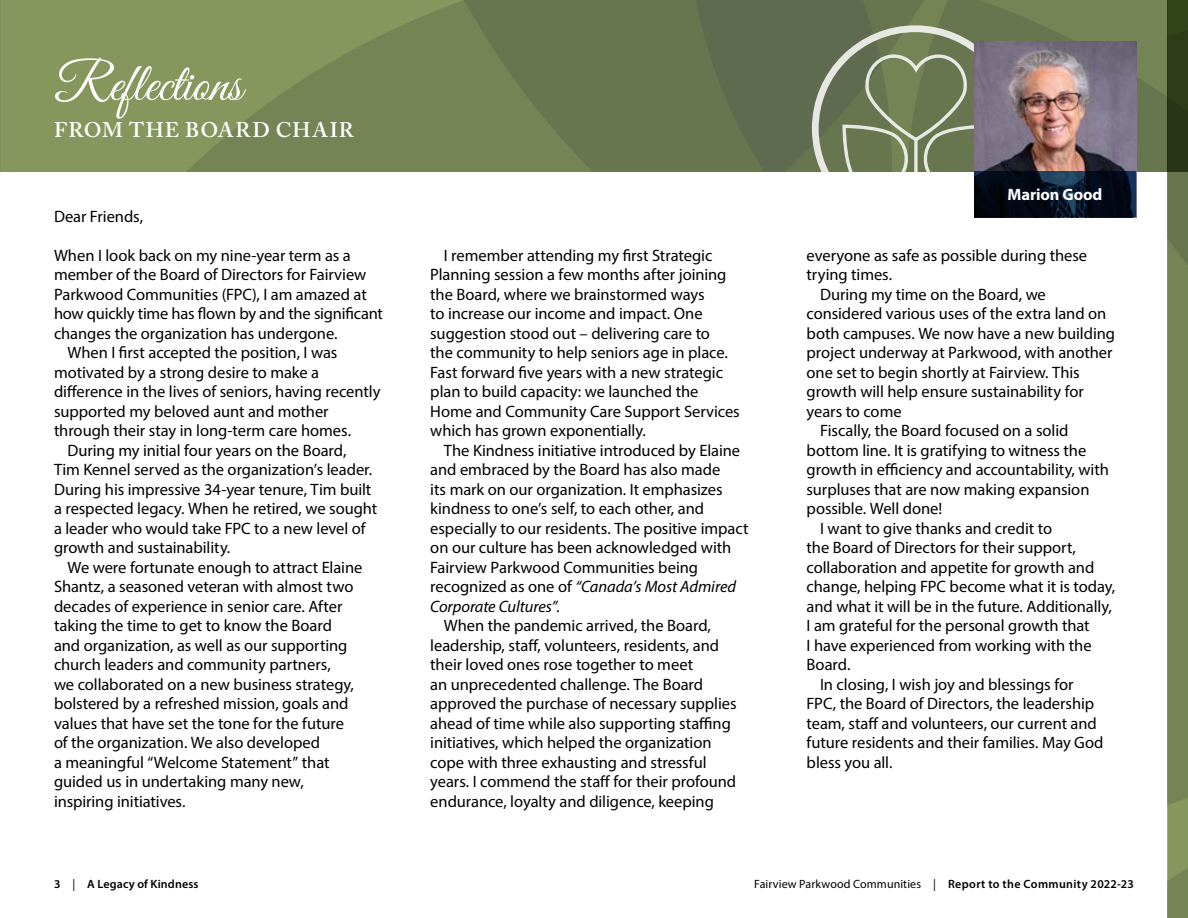
<style>
.page{position:relative;width:1188px;height:918px;background:#fff}
.page>*{position:absolute;margin:0;border:0;box-sizing:border-box;transform-origin:0 0}
.t1{font:54px "Great Vibes";color:#fff}
.t2{font:600 21px "Adobe Caslon Pro";letter-spacing:.055em;color:#fff}
.t3{font:16.5px/19.5px "Myriad Pro";letter-spacing:-.005em;color:#000}
.t4{font:700 16.5px "Myriad Pro";letter-spacing:-.005em;color:#fff}
.t5{font:12px "Myriad Pro";letter-spacing:.005em;color:#000}
.t6{font:600 12px "Myriad Pro";letter-spacing:.01em;color:#000}
.s1{font-style:italic}
.s2{font-weight:400}
.s3{font-weight:600}
</style>
<div class="page">
<svg style="left:906px;top:0;width:262px;height:171px;background:#6e7c52"></svg>
<svg style="left:0;top:0;width:892px;height:171px;background:#758456"></svg>
<svg style="left:812px;top:25px;width:206px;height:147px;background:#7b8766"></svg>
<img style="left:974px;top:42px;width:162px;height:129px">
<svg style="left:1168px;top:0;width:20px;height:918px;background:#677649"></svg>
<svg style="left:974px;top:171px;width:162px;height:46px;background:#071221"></svg>
<h1 class="t1" style="left:54px;top:54px;width:190px">Reflections</h1>
<p class="t2" style="left:54px;top:118px;width:301px">FROM THE BOARD CHAIR</p>
<p class="t3" style="left:54px;top:206px;width:91px">Dear Friends,</p>
<p class="t3" style="left:54px;top:245px;width:298px">When I look back on my nine-year term as a</p>
<p class="t3" style="left:54px;top:265px;width:314px">member of the Board of Directors for Fairview</p>
<p class="t3" style="left:54px;top:284px;width:314px">Parkwood Communities (FPC), I am amazed at</p>
<p class="t3" style="left:54px;top:304px;width:330px">how quickly time has flown by and the significant</p>
<p class="t3" style="left:54px;top:323px;width:285px">changes the organization has undergone.</p>
<p class="t3" style="left:67px;top:343px;width:271px">When I first accepted the position, I was</p>
<p class="t3" style="left:54px;top:362px;width:267px">motivated by a strong desire to make a</p>
<p class="t3" style="left:54px;top:382px;width:328px">difference in the lives of seniors, having recently</p>
<p class="t3" style="left:54px;top:401px;width:276px">supported my beloved aunt and mother</p>
<p class="t3" style="left:54px;top:421px;width:299px">through their stay in long-term care homes.</p>
<p class="t3" style="left:67px;top:440px;width:281px">During my initial four years on the Board,</p>
<p class="t3" style="left:54px;top:460px;width:320px">Tim Kennel served as the organization’s leader.</p>
<p class="t3" style="left:54px;top:479px;width:319px">During his impressive 34-year tenure, Tim built</p>
<p class="t3" style="left:54px;top:499px;width:325px">a respected legacy. When he retired, we sought</p>
<p class="t3" style="left:54px;top:518px;width:313px">a leader who would take FPC to a new level of</p>
<p class="t3" style="left:54px;top:538px;width:178px">growth and sustainability.</p>
<p class="t3" style="left:67px;top:557px;width:296px">We were fortunate enough to attract Elaine</p>
<p class="t3" style="left:54px;top:577px;width:301px">Shantz, a seasoned veteran with almost two</p>
<p class="t3" style="left:54px;top:596px;width:290px">decades of experience in senior care. After</p>
<p class="t3" style="left:54px;top:616px;width:279px">taking the time to get to know the Board</p>
<p class="t3" style="left:54px;top:635px;width:295px">and organization, as well as our supporting</p>
<p class="t3" style="left:54px;top:655px;width:278px">church leaders and community partners,</p>
<p class="t3" style="left:54px;top:674px;width:301px">we collaborated on a new business strategy,</p>
<p class="t3" style="left:54px;top:694px;width:296px">bolstered by a refreshed mission, goals and</p>
<p class="t3" style="left:54px;top:713px;width:292px">values that have set the tone for the future</p>
<p class="t3" style="left:54px;top:733px;width:268px">of the organization. We also developed</p>
<p class="t3" style="left:54px;top:752px;width:277px">a meaningful “Welcome Statement” that</p>
<p class="t3" style="left:54px;top:772px;width:251px">guided us in undertaking many new,</p>
<p class="t3" style="left:54px;top:791px;width:133px">inspiring initiatives.</p>
<p class="t3" style="left:430px;top:245px;width:311px;text-indent:13px">I remember attending my first Strategic Planning session a few months after joining the Board, where we brainstormed ways<br>to increase our income and impact. One suggestion stood out – delivering care to<br>the community to help seniors age in place.<br>Fast forward five years with a new strategic plan to build capacity: we launched the Home and Community Care Support Services which has grown exponentially.</p>
<p class="t3" style="left:430px;top:440px;width:320px;text-indent:13px">The Kindness initiative introduced by Elaine and embraced by the Board has also made<br>its mark on our organization. It emphasizes kindness to one’s self, to each other, and especially to our residents. The positive impact on our culture has been acknowledged with Fairview Parkwood Communities being recognized as one of <span class="s1">“Canada’s Most Admired Corporate Cultures”.</span></p>
<p class="t3" style="left:430px;top:616px;width:308px;text-indent:13px">When the pandemic arrived, the Board, leadership, staff, volunteers, residents, and their loved ones rose together to meet<br>an unprecedented challenge. The Board approved the purchase of necessary supplies ahead of time while also supporting staffing initiatives, which helped the organization cope with three exhausting and stressful years. I commend the staff for their profound endurance, loyalty and diligence, keeping</p>
<p class="t4" style="left:1008px;top:184px;width:96px">Marion Good</p>
<p class="t3" style="left:807px;top:245px;width:282px">everyone as safe as possible during these</p>
<p class="t3" style="left:807px;top:265px;width:87px">trying times.</p>
<p class="t3" style="left:820px;top:284px;width:227px">During my time on the Board, we</p>
<p class="t3" style="left:807px;top:304px;width:301px">considered various uses of the extra land on</p>
<p class="t3" style="left:807px;top:323px;width:310px">both campuses. We now have a new building</p>
<p class="t3" style="left:807px;top:343px;width:307px">project underway at Parkwood, with another</p>
<p class="t3" style="left:807px;top:362px;width:275px">one set to begin shortly at Fairview. This</p>
<p class="t3" style="left:807px;top:382px;width:279px">growth will help ensure sustainability for</p>
<p class="t3" style="left:807px;top:401px;width:97px">years to come</p>
<p class="t3" style="left:820px;top:421px;width:250px">Fiscally, the Board focused on a solid</p>
<p class="t3" style="left:807px;top:440px;width:281px">bottom line. It is gratifying to witness the</p>
<p class="t3" style="left:807px;top:460px;width:304px">growth in efficiency and accountability, with</p>
<p class="t3" style="left:807px;top:479px;width:284px">surpluses that are now making expansion</p>
<p class="t3" style="left:807px;top:499px;width:137px">possible. Well done!</p>
<p class="t3" style="left:820px;top:518px;width:233px">I want to give thanks and credit to</p>
<p class="t3" style="left:807px;top:538px;width:271px">the Board of Directors for their support,</p>
<p class="t3" style="left:807px;top:557px;width:289px">collaboration and appetite for growth and</p>
<p class="t3" style="left:807px;top:577px;width:310px">change, helping FPC become what it is today,</p>
<p class="t3" style="left:807px;top:596px;width:307px">and what it will be in the future. Additionally,</p>
<p class="t3" style="left:807px;top:616px;width:285px">I am grateful for the personal growth that</p>
<p class="t3" style="left:807px;top:635px;width:287px">I have experienced from working with the</p>
<p class="t3" style="left:807px;top:655px;width:45px">Board.</p>
<p class="t3" style="left:820px;top:674px;width:255px">In closing, I wish joy and blessings for</p>
<p class="t3" style="left:807px;top:694px;width:289px">FPC, the Board of Directors, the leadership</p>
<p class="t3" style="left:807px;top:713px;width:292px">team, staff and volunteers, our current and</p>
<p class="t3" style="left:807px;top:733px;width:298px">future residents and their families. May God</p>
<p class="t3" style="left:807px;top:752px;width:87px">bless you all.</p>
<p class="t6" style="left:54px;top:876px;width:146px">3 <span class="s2">|</span> A Legacy of Kindness</p>
<p class="t5" style="left:754px;top:877px;width:381px">Fairview Parkwood Communities | <span class="s3">Report to the Community 2022-23</span></p>
</div>
